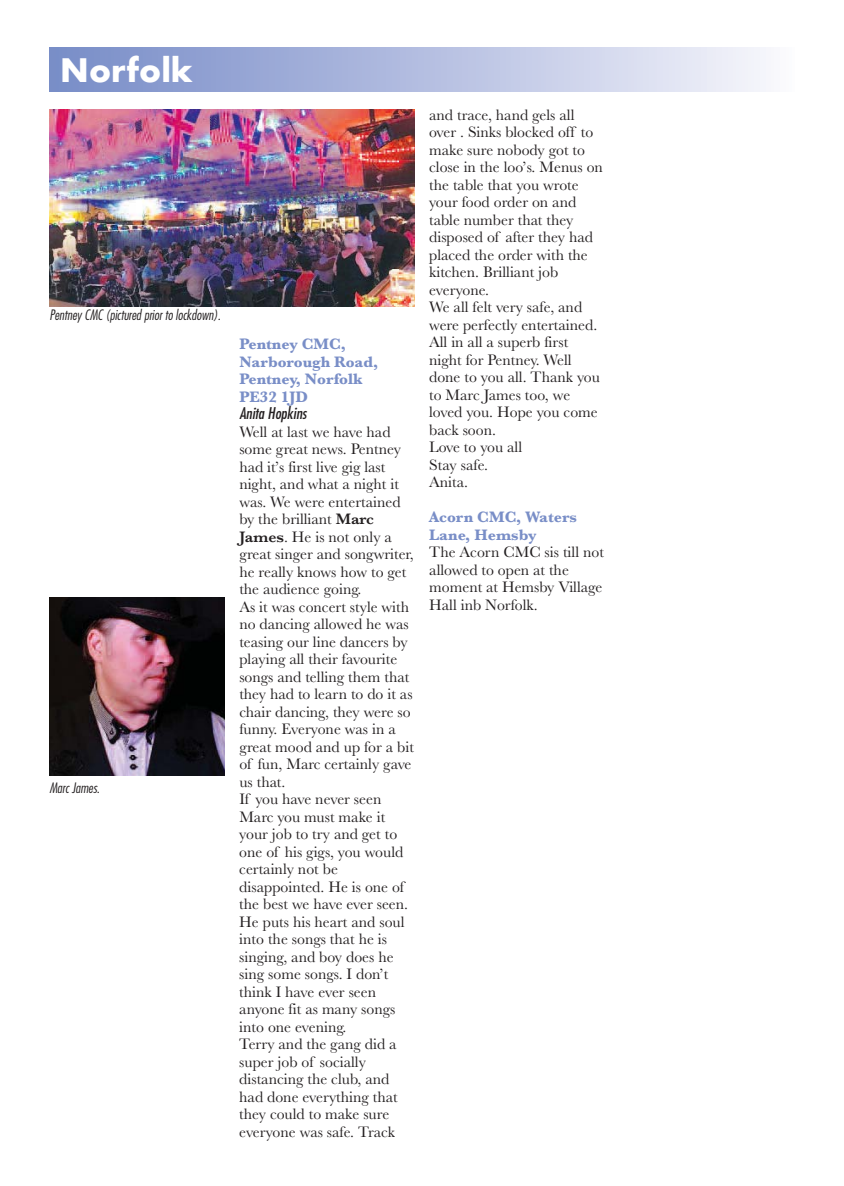
<style>
.page{position:relative;width:844px;height:1186px;background:#fff}
.page>*{position:absolute;margin:0;border:0;box-sizing:border-box;transform-origin:0 0}
.t1{font:700 31.5px "Futura";letter-spacing:.005em;color:#fff}
.t2{font:15.75px/17.5px "Baskerville";color:#231f20}
.t3{font:700 15.75px/17.5px "Baskerville";color:#798ec7}
.t4{font:italic 15.75px "Futura Md Cn BT";color:#231f20}
.t5{font:italic 14px "Futura Lt Cn BT";color:#231f20}
.s1{font-weight:600}
</style>
<div class="page">
<img style="left:49px;top:597px;width:175px;height:179px">
<div style="left:49px;top:47px;width:744px;height:44px;background:linear-gradient(to right,#7489c6,#f7f6fc)"></div>
<img style="left:49px;top:110px;width:365px;height:196px">
<h1 class="t1" style="left:60px;top:56px;width:134px">Norfolk</h1>
<p class="t5" style="left:49px;top:309px;width:173px">Pentney CMC (pictured prior to lockdown).</p>
<p class="t5" style="left:49px;top:781px;width:52px">Marc James.</p>
<p class="t3" style="left:239px;top:337px;width:140px">Pentney CMC,<br>Narborough Road,<br>Pentney, Norfolk<br>PE32 1JD</p>
<p class="t4" style="left:239px;top:407px;width:69px">Anita Hopkins</p>
<p class="t2" style="left:239px;top:425px;width:176px">Well at last we have had some great news. Pentney had it’s first live gig last night, and what a night it was. We were entertained by the brilliant <span class="s1">Marc<br>James</span>. He is not only a great singer and songwriter, he really knows how to get the audience going.<br>As it was concert style with no dancing allowed he was teasing our line dancers by playing all their favourite songs and telling them that they had to learn to do it as chair dancing, they were so funny. Everyone was in a great mood and up for a bit of fun, Marc certainly gave us that.<br>If you have never seen<br>Marc you must make it your job to try and get to one of his gigs, you would certainly not be disappointed. He is one of the best we have ever seen.<br>He puts his heart and soul into the songs that he is singing, and boy does he sing some songs. I don’t think I have ever seen anyone fit as many songs into one evening.<br>Terry and the gang did a super job of socially distancing the club, and had done everything that they could to make sure everyone was safe. Track</p>
<p class="t2" style="left:429px;top:108px;width:175px">and trace, hand gels all over . Sinks blocked off to make sure nobody got to close in the loo’s. Menus on the table that you wrote your food order on and table number that they disposed of after they had placed the order with the kitchen. Brilliant job everyone.<br>We all felt very safe, and were perfectly entertained.<br>All in all a superb first night for Pentney. Well done to you all. Thank you to Marc James too, we loved you. Hope you come back soon.<br>Love to you all<br>Stay safe.<br>Anita.</p>
<p class="t3" style="left:429px;top:510px;width:149px">Acorn CMC, Waters<br>Lane, Hemsby</p>
<p class="t2" style="left:429px;top:545px;width:176px">The Acorn CMC sis till not allowed to open at the moment at Hemsby Village<br>Hall inb Norfolk.</p>
</div>
